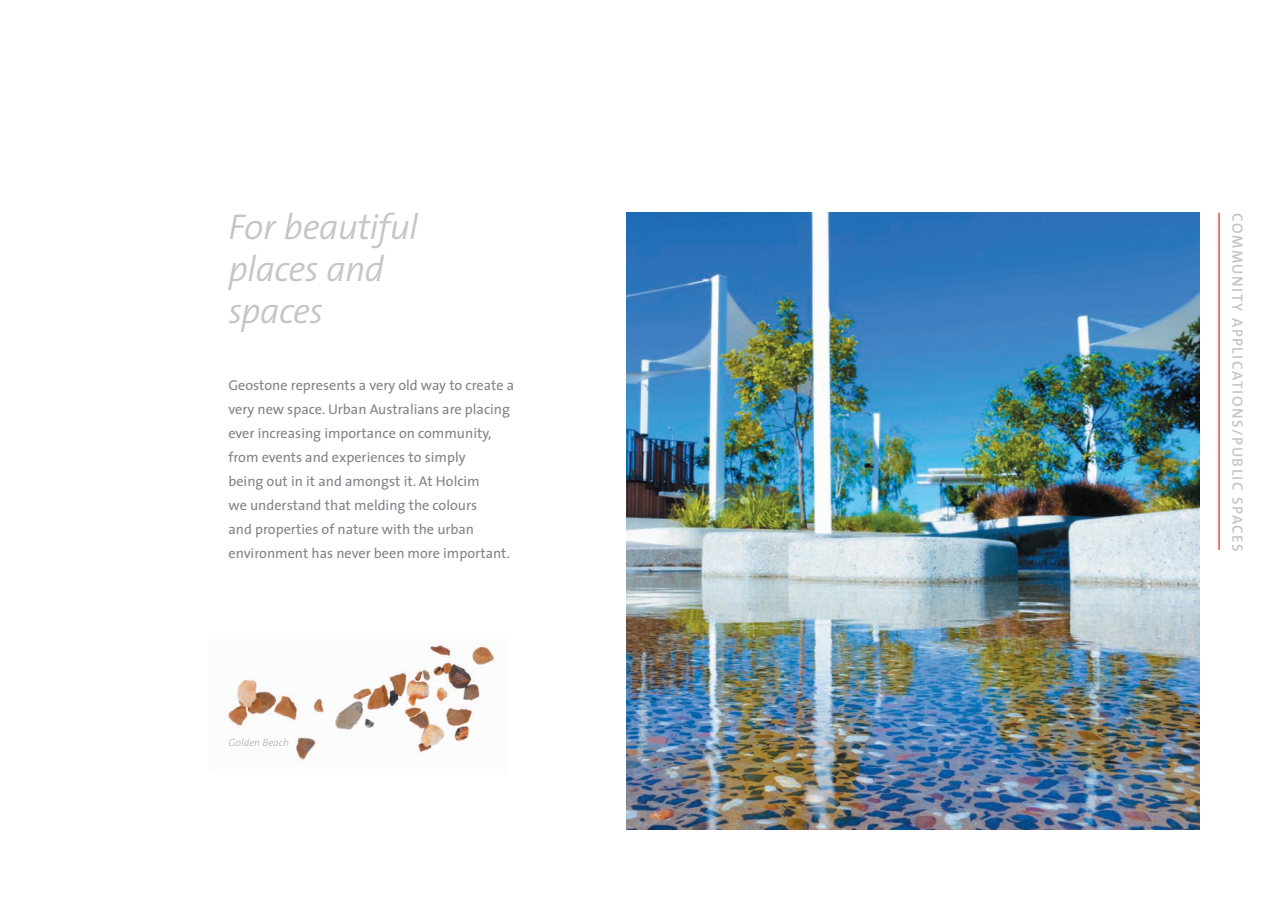
<style>
.page{position:relative;width:1285px;height:915px;background:#fff}
.page>*{position:absolute;margin:0;border:0;box-sizing:border-box;transform-origin:0 0}
.t1{font:italic 300 36px/42px "The Sans";letter-spacing:-.015em;color:#c4c5c9}
.t2{font:600 15px "The Sans";letter-spacing:.1em;color:#c4c5c9}
.t3{font:14.25px/24px "The Sans";color:#80838a}
.t4{font:italic 300 10.5px "The Sans";color:#abadb3}
</style>
<div class="page">
<img style="left:228px;top:642px;width:268px;height:120px">
<hr style="left:1217px;top:213px;width:2px;height:336px;background:#ef4b3d">
<img style="left:626px;top:213px;width:573px;height:616px">
<h1 class="t1" style="left:228px;top:205px;width:191px">For beautiful places and spaces</h1>
<p class="t3" style="left:228px;top:372px;width:287px">Geostone represents a very old way to create a very new space. Urban Australians are placing ever increasing importance on community, from events and experiences to simply<br>being out in it and amongst it. At Holcim<br>we understand that melding the colours<br>and properties of nature with the urban environment has never been more important.</p>
<p class="t4" style="left:228px;top:733px;width:62px">Golden Beach</p>
<p class="t2" style="left:1249px;top:213px;width:340px;rotate:90deg">COMMUNITY APPLICATIONS/PUBLIC SPACES</p>
</div>
